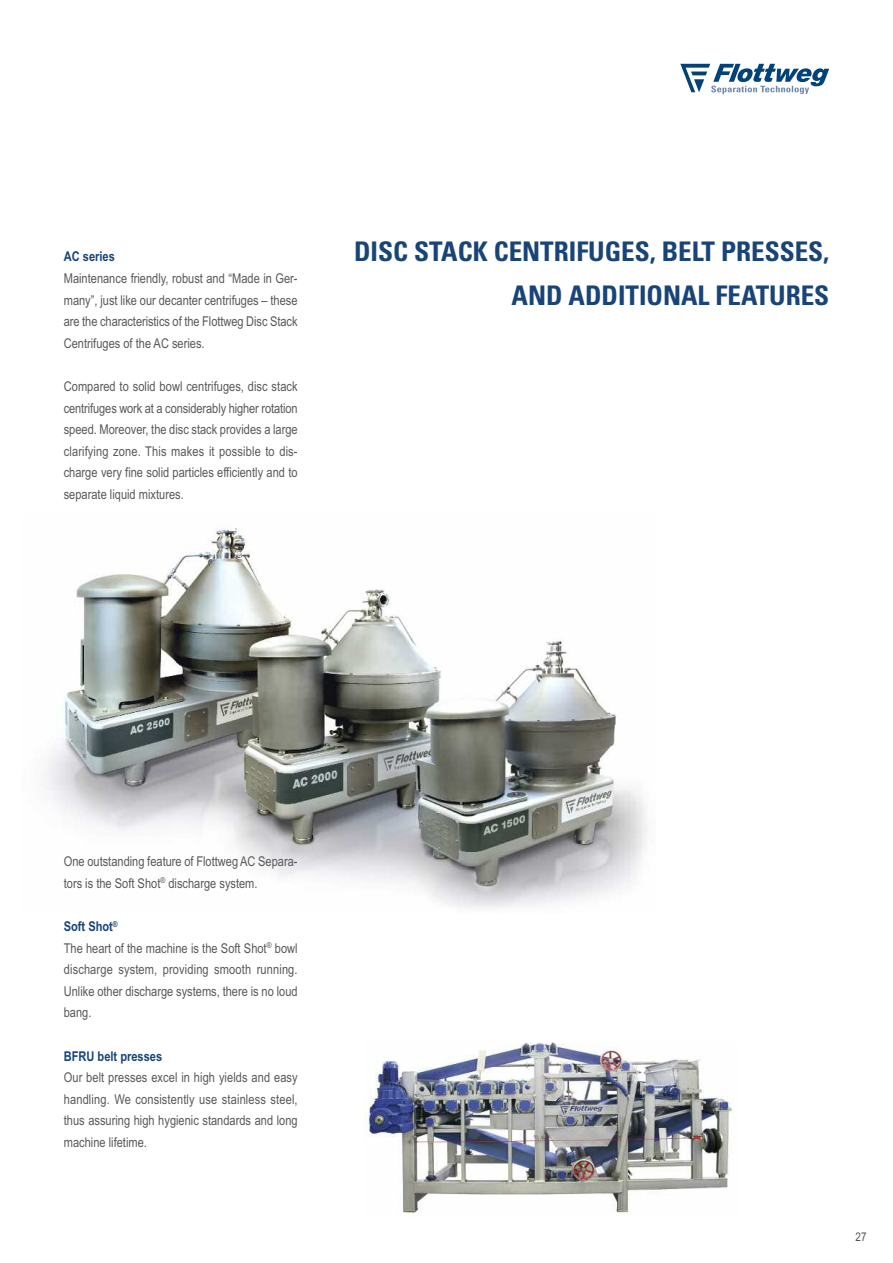
<style>
.page{position:relative;width:893px;height:1263px;background:#fff}
.page>*{position:absolute;margin:0;border:0;box-sizing:border-box;transform-origin:0 0}
.t1{font:700 condensed 27px/43.2px "Univers";color:#184478;text-align:right}
.t2{font:13.5px/21.6px "Arial Narrow";color:#57585b;text-align:justify}
.t3{font:700 13.5px "Arial Narrow";color:#184478}
.t4{font:12px "Arial Narrow";color:#525152}
.s1{font-weight:700;color:#184478}
</style>
<div class="page">
<img style="left:45px;top:528px;width:602px;height:380px">
<img style="left:365px;top:1042px;width:368px;height:173px">
<svg style="left:680px;top:64px;width:149px;height:30px"></svg>
<p class="t3" style="left:64px;top:249px;width:53px">AC series</p>
<p class="t2" style="left:64px;top:267px;width:235px">Maintenance friendly, robust and “Made in Ger&shy;many”, just like our decanter centrifuges – these are the characteristics of the Flottweg Disc Stack Centrifuges of the AC series.</p>
<p class="t2" style="left:64px;top:375px;width:235px">Compared to solid bowl centrifuges, disc stack centrifuges work at a considerably higher rotation speed. Moreover, the disc stack provides a large clarifying zone. This makes it possible to dis&shy;charge very fine solid particles efficiently and to separate liquid mixtures.</p>
<h1 class="t1" style="left:354px;top:232px;width:477px">DISC STACK CENTRIFUGES, BELT PRESSES,<br>AND ADDITIONAL FEATURES</h1>
<p class="t2" style="left:64px;top:851px;width:235px">One outstanding feature of Flottweg AC Separa&shy;tors is the Soft Shot<sup>®</sup> discharge system.</p>
<p class="t2" style="left:64px;top:915px;width:235px;text-align:left"><span class="s1">Soft Shot</span><sup>®<br></sup>The heart of the machine is the Soft Shot<sup>®</sup> bowl discharge system, providing smooth running.<br>Unlike other discharge systems, there is no loud bang.</p>
<p class="t3" style="left:64px;top:1048px;width:100px">BFRU belt presses</p>
<p class="t2" style="left:64px;top:1067px;width:235px">Our belt presses excel in high yields and easy handling. We consistently use stainless steel, thus assuring high hygienic standards and long machine lifetime.</p>
<p class="t4" style="left:856px;top:1229px;width:12px">27</p>
</div>
